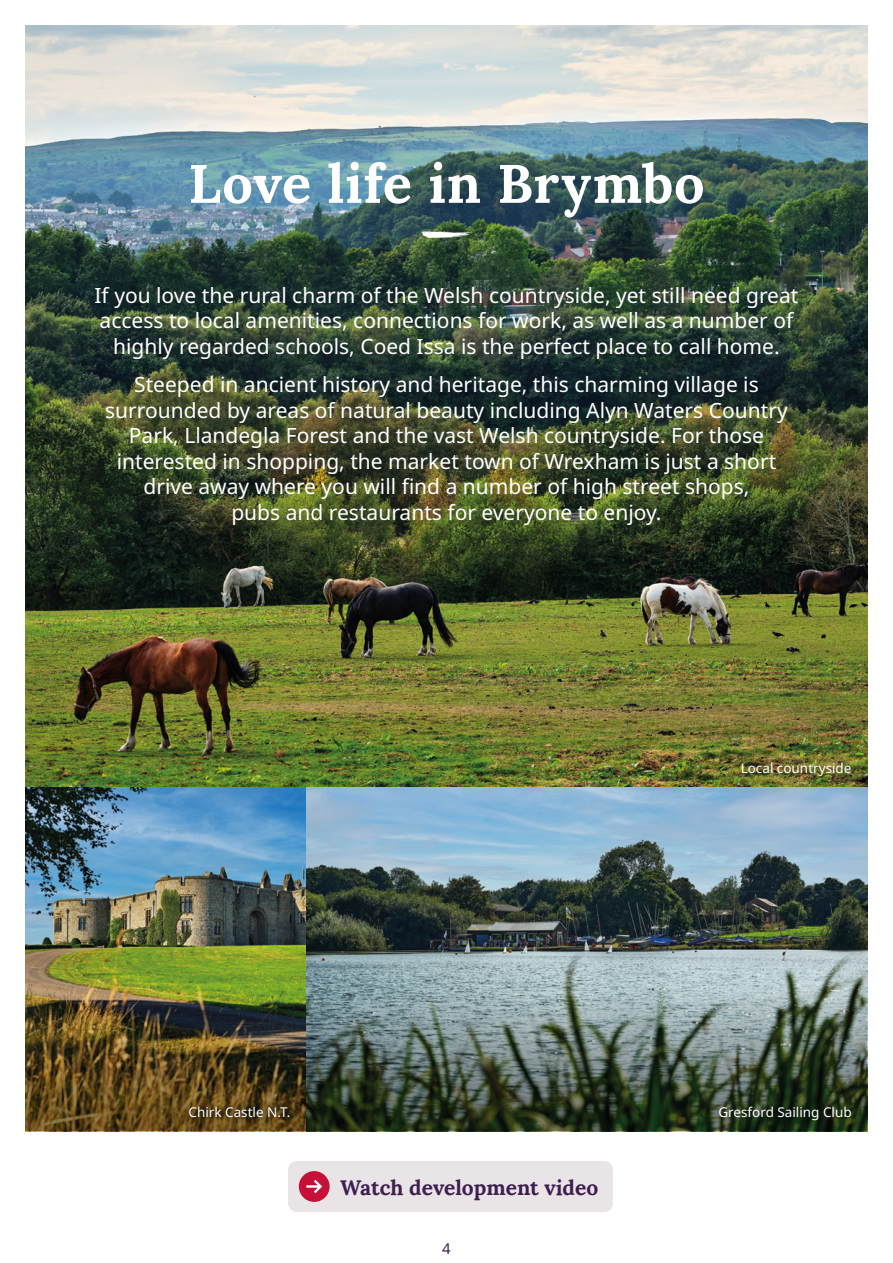
<style>
.page{position:relative;width:893px;height:1263px;background:#fff}
.page>*{position:absolute;margin:0;border:0;box-sizing:border-box;transform-origin:0 0}
.t1{font:700 54px "Lora";letter-spacing:.01em;color:#fff}
.t2{font:21px/25.5px "Noto Sans";color:#fff;text-align:center}
.t3{font:700 21px "Lora";color:#3e1e50}
.t4{font:15px "Noto Sans";color:#3e1e50}
.t5{font:13.5px "Noto Sans";color:#fff}
</style>
<div class="page">
<img style="left:26px;top:26px;width:841px;height:917px">
<img style="left:26px;top:943px;width:841px;height:188px">
<div style="left:288px;top:1161px;width:325px;height:51px;background:#e9e4e6;border-radius:9px"></div>
<div style="left:299px;top:1171px;width:31px;height:31px;background:#c61037;border-radius:50%"></div>
<svg style="left:306px;top:1180px;width:16px;height:13px"></svg>
<div style="left:737px;top:758px;width:118px;height:23px;background:#000;opacity:.41"></div>
<svg style="left:421px;top:231px;width:51px;height:7px"></svg>
<div style="left:714px;top:1103px;width:141px;height:23px;background:#000;opacity:.41"></div>
<div style="left:184px;top:1101px;width:110px;height:21px;background:#000;opacity:.86"></div>
<h1 class="t1" style="left:188px;top:138px;width:518px">Love life in Brymbo</h1>
<p class="t2" style="left:95px;top:283px;width:705px">If you love the rural charm of the Welsh countryside, yet still need great access to local amenities, connections for work, as well as a number of highly regarded schools, Coed Issa is the perfect place to call home.</p>
<p class="t2" style="left:105px;top:372px;width:684px">Steeped in ancient history and heritage, this charming village is surrounded by areas of natural beauty including Alyn Waters Country Park, Llandegla Forest and the vast Welsh countryside. For those interested in shopping, the market town of Wrexham is just a short drive away where you will find a number of high street shops,<br>pubs and restaurants for everyone to enjoy.</p>
<p class="t5" style="left:741px;top:759px;width:112px">Local countryside</p>
<p class="t5" style="left:188px;top:1103px;width:103px">Chirk Castle N.T.</p>
<p class="t5" style="left:718px;top:1103px;width:135px">Gresford Sailing Club</p>
<p class="t3" style="left:340px;top:1169px;width:260px">Watch development video</p>
<p class="t4" style="left:442px;top:1237px;width:10px">4</p>
</div>
